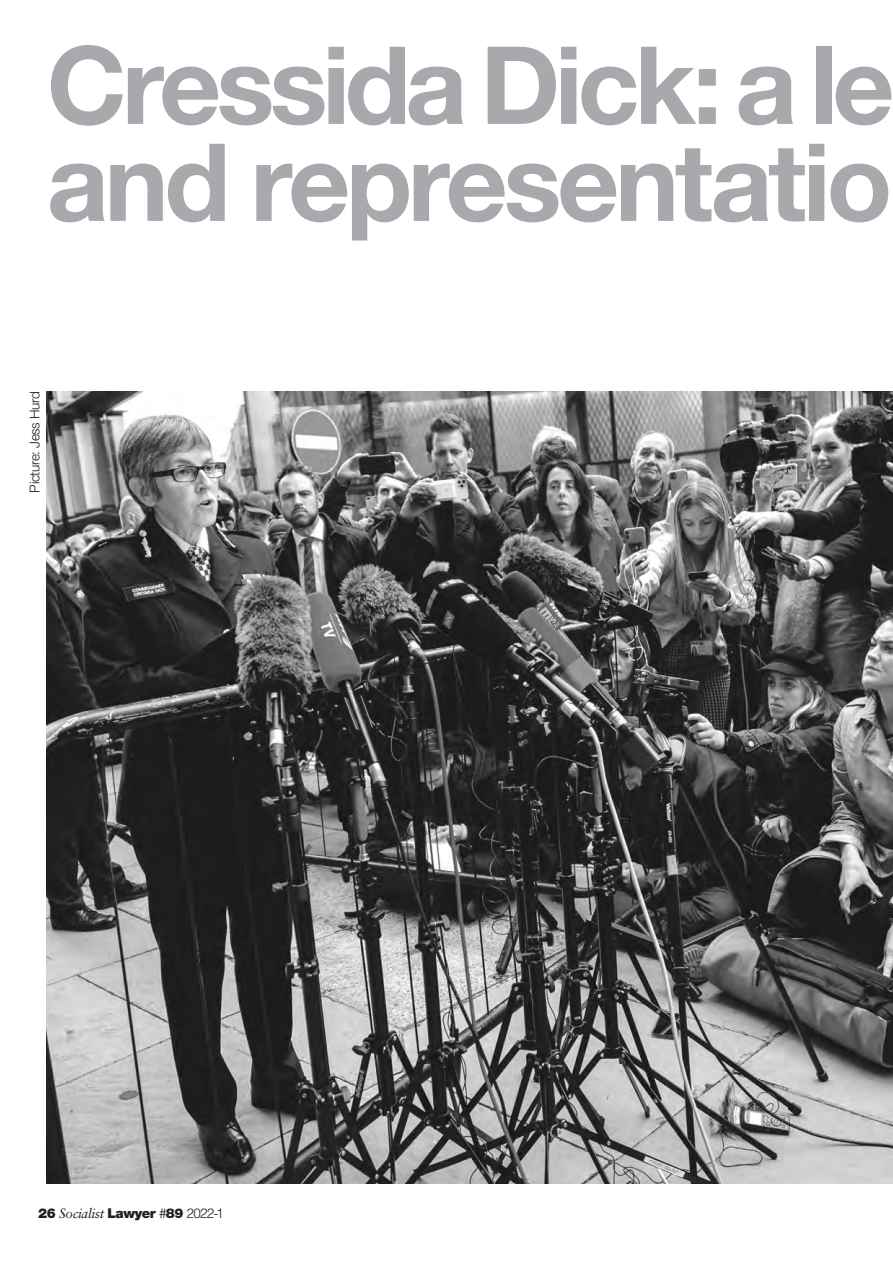
<style>
.page{position:relative;width:893px;height:1263px;background:#fff}
.page>*{position:absolute;margin:0;border:0;box-sizing:border-box;transform-origin:0 0}
.t1{font:700 108px/97.1px "Helvetica Neue LT Std";letter-spacing:-.04em;color:#a8a9ad}
.t2{font:900 13.5px "Helvetica Neue LT Pro";letter-spacing:-.035em;color:#231f20}
.t3{font:300 13.5px "Helvetica Neue LT Pro";letter-spacing:-.03em;color:#231f20}
.s1{font-family:"Sabon";font-weight:400;font-style:italic}
.s2{font-family:"Helvetica";font-weight:300}
</style>
<div class="page">
<img style="left:47px;top:391px;width:846px;height:793px">
<p class="t1" style="left:47px;top:38px;width:849px">Cressida Dick: a le and representatio</p>
<p class="t3" style="left:30px;top:492px;width:103px;rotate:-90deg">Picture: Jess Hurd</p>
<p class="t2" style="left:38px;top:1205px;width:187px">26 <span class="s1">Socialist</span> Lawyer <span class="s2">#</span>89 <span class="s2">2022-1</span></p>
</div>
